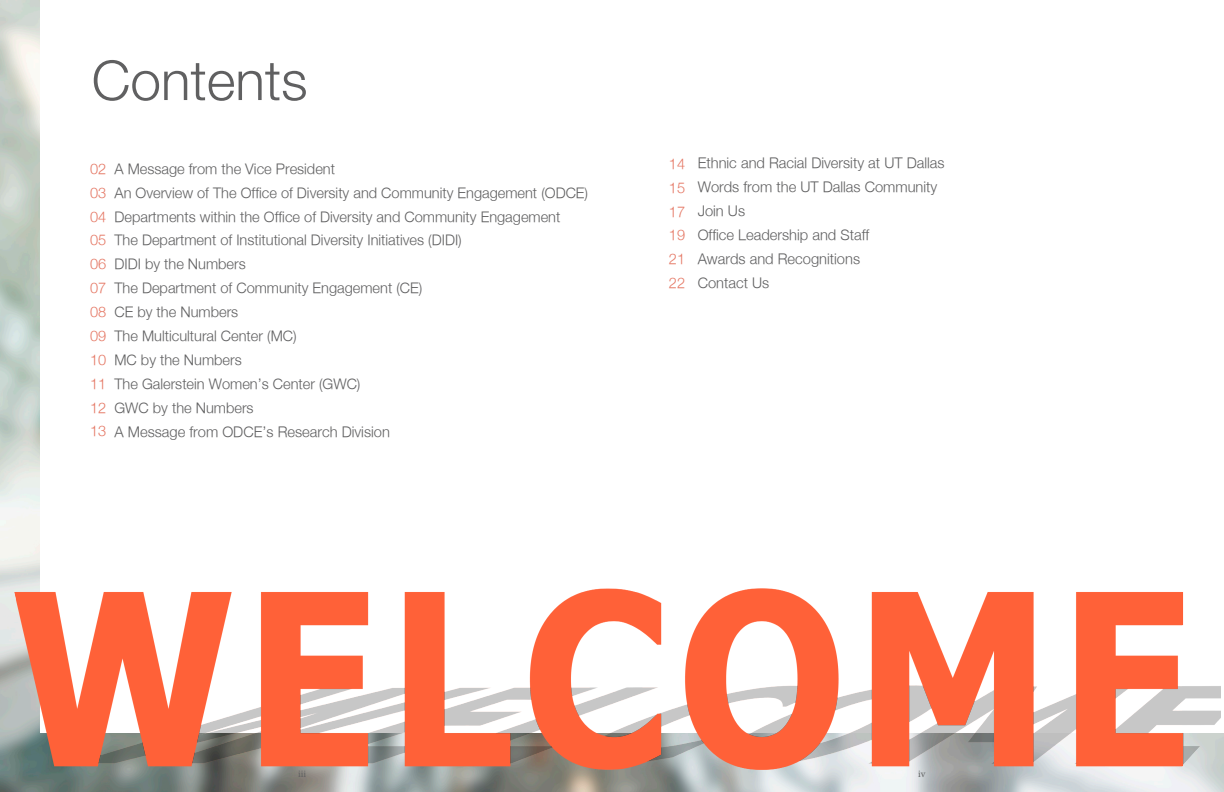
<style>
.page{position:relative;width:1224px;height:792px;background:#fff}
.page>*{position:absolute;margin:0;border:0;box-sizing:border-box;transform-origin:0 0}
.t1{font:300 55px "Helvetica Neue";color:#606061}
.t2{font:300 14.7px "Helvetica Neue";color:#606061}
.t3{font:300 14.6px "Helvetica Neue";color:#606061}
.t4{font:300 14.6px "Helvetica Neue";color:#e57865}
.t5{font:10px "Minion Pro";color:#606061}
</style>
<div class="page">
<img style="left:0;top:0;width:1224px;height:792px">
<div style="left:41px;top:0;width:1183px;height:732px;background:#fff"></div>
<img style="left:12px;top:587px;width:1209px;height:205px">
<p class="t1" style="left:92px;top:47px;width:217px">Contents</p>
<p class="t4" style="left:90px;top:160px;width:18px">02</p>
<p class="t4" style="left:90px;top:184px;width:18px">03</p>
<p class="t4" style="left:90px;top:207px;width:18px">04</p>
<p class="t4" style="left:90px;top:231px;width:18px">05</p>
<p class="t4" style="left:90px;top:255px;width:18px">06</p>
<p class="t4" style="left:90px;top:279px;width:18px">07</p>
<p class="t4" style="left:90px;top:303px;width:18px">08</p>
<p class="t4" style="left:90px;top:327px;width:18px">09</p>
<p class="t4" style="left:90px;top:351px;width:18px">10</p>
<p class="t4" style="left:90px;top:375px;width:18px">11</p>
<p class="t4" style="left:90px;top:398px;width:18px">12</p>
<p class="t4" style="left:90px;top:422px;width:18px">13</p>
<p class="t3" style="left:114px;top:160px;width:222px">A Message from the Vice President</p>
<p class="t3" style="left:114px;top:184px;width:475px">An Overview of The Office of Diversity and Community Engagement (ODCE)</p>
<p class="t3" style="left:114px;top:207px;width:447px">Departments within the Office of Diversity and Community Engagement</p>
<p class="t3" style="left:114px;top:231px;width:349px">The Department of Institutional Diversity Initiatives (DIDI)</p>
<p class="t3" style="left:114px;top:255px;width:133px">DIDI by the Numbers</p>
<p class="t3" style="left:114px;top:279px;width:309px">The Department of Community Engagement (CE)</p>
<p class="t3" style="left:114px;top:303px;width:125px">CE by the Numbers</p>
<p class="t3" style="left:114px;top:327px;width:184px">The Multicultural Center (MC)</p>
<p class="t3" style="left:114px;top:351px;width:129px">MC by the Numbers</p>
<p class="t3" style="left:114px;top:375px;width:248px">The Galerstein Women’s Center (GWC)</p>
<p class="t3" style="left:114px;top:398px;width:141px">GWC by the Numbers</p>
<p class="t2" style="left:114px;top:422px;width:277px">A Message from ODCE’s Research Division</p>
<p class="t4" style="left:669px;top:155px;width:18px">14</p>
<p class="t4" style="left:669px;top:179px;width:18px">15</p>
<p class="t4" style="left:669px;top:202px;width:18px">17</p>
<p class="t4" style="left:669px;top:226px;width:18px">19</p>
<p class="t4" style="left:669px;top:250px;width:18px">21</p>
<p class="t4" style="left:669px;top:274px;width:18px">22</p>
<p class="t2" style="left:698px;top:154px;width:248px">Ethnic and Racial Diversity at UT Dallas</p>
<p class="t2" style="left:698px;top:178px;width:241px">Words from the UT Dallas Community</p>
<p class="t2" style="left:698px;top:202px;width:49px">Join Us</p>
<p class="t2" style="left:698px;top:226px;width:173px">Office Leadership and Staff</p>
<p class="t2" style="left:698px;top:250px;width:164px">Awards and Recognitions</p>
<p class="t2" style="left:698px;top:274px;width:73px">Contact Us</p>
<p class="t5" style="left:298px;top:767px;width:10px">iii</p>
<p class="t5" style="left:918px;top:767px;width:9px">iv</p>
</div>
